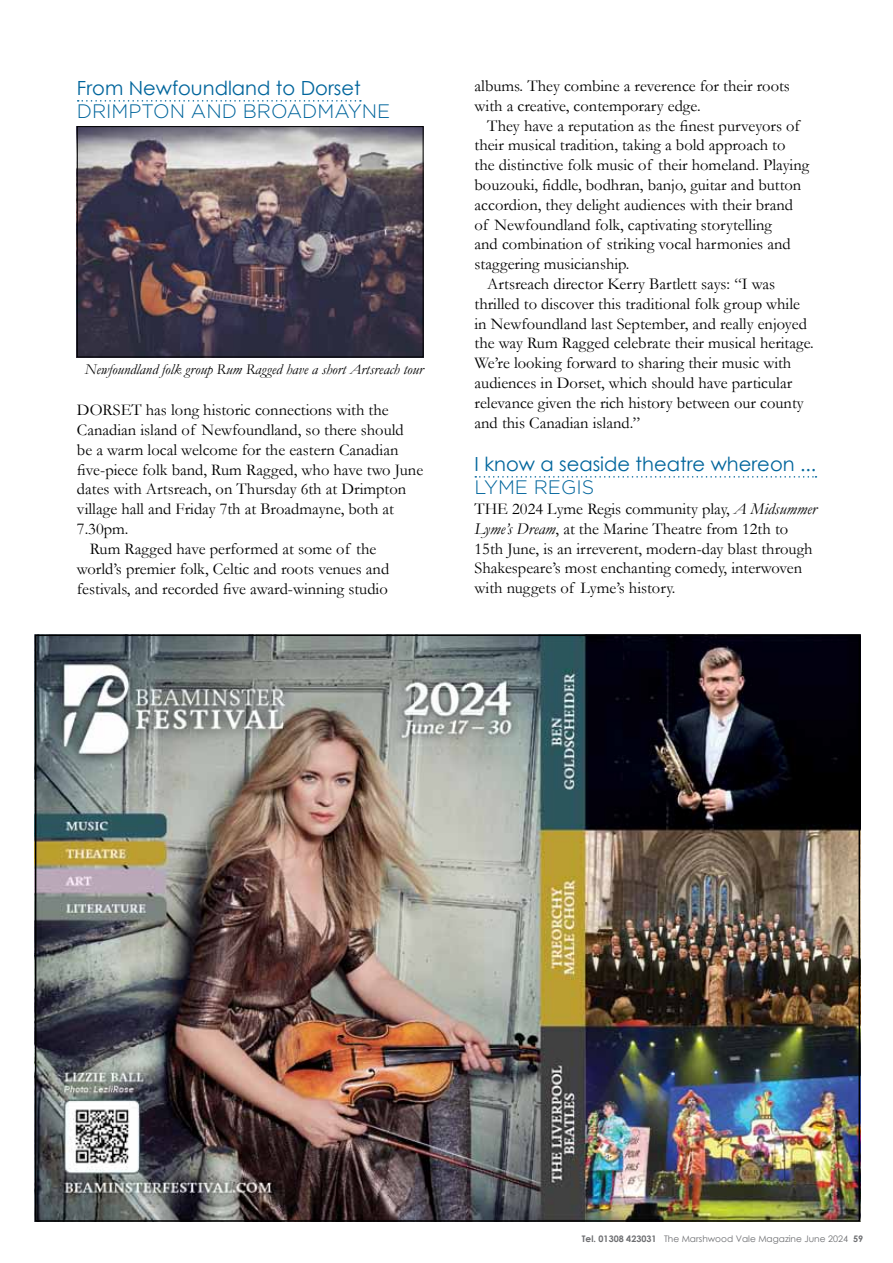
<style>
.page{position:relative;width:893px;height:1263px;background:#fff}
.page>*{position:absolute;margin:0;border:0;box-sizing:border-box;transform-origin:0 0}
.t1{font:19.5px "Century Gothic";color:#00659c}
.t2{font:300 19.5px "Gotham";color:#00659c}
.t3{font:16.5px/19.8px "Garamond";color:#000}
.t4{font:italic 15px "Garamond";color:#000}
.t5{font:9px "Century Gothic";color:#6d6e71}
.s1{font-style:italic}
.s2{font-weight:700}
</style>
<div class="page">
<svg style="left:78px;top:100px;width:283px;height:2px"></svg>
<svg style="left:475px;top:476px;width:341px;height:2px"></svg>
<img style="left:38px;top:637px;width:819px;height:582px">
<img style="left:79px;top:128px;width:342px;height:227px">
<div style="left:77px;top:126px;width:346px;height:231px;border:1px solid #000"></div>
<p class="t1" style="left:77px;top:74px;width:285px">From Newfoundland to Dorset</p>
<p class="t2" style="left:77px;top:99px;width:315px">DRIMPTON AND BROADMAYNE</p>
<p class="t4" style="left:85px;top:359px;width:340px">Newfoundland folk group Rum Ragged have a short Artsreach tour</p>
<p class="t3" style="left:77px;top:400px;width:313px">DORSET has long historic connections with the</p>
<p class="t3" style="left:77px;top:420px;width:328px">Canadian island of Newfoundland, so there should</p>
<p class="t3" style="left:77px;top:439px;width:323px">be a warm local welcome for the eastern Canadian</p>
<p class="t3" style="left:77px;top:459px;width:348px">five-piece folk band, Rum Ragged, who have two June</p>
<p class="t3" style="left:77px;top:479px;width:331px">dates with Artsreach, on Thursday 6th at Drimpton</p>
<p class="t3" style="left:77px;top:499px;width:319px">village hall and Friday 7th at Broadmayne, both at</p>
<p class="t3" style="left:77px;top:519px;width:53px">7.30pm.</p>
<p class="t3" style="left:90px;top:538px;width:288px">Rum Ragged have performed at some of the</p>
<p class="t3" style="left:77px;top:558px;width:314px">world’s premier folk, Celtic and roots venues and</p>
<p class="t3" style="left:77px;top:578px;width:312px">festivals, and recorded five award-winning studio</p>
<p class="t3" style="left:475px;top:75px;width:317px">albums. They combine a reverence for their roots with a creative, contemporary edge.</p>
<p class="t3" style="left:487px;top:115px;width:314px">They have a reputation as the finest purveyors of</p>
<p class="t3" style="left:475px;top:135px;width:312px">their musical tradition, taking a bold approach to</p>
<p class="t3" style="left:475px;top:155px;width:336px">the distinctive folk music of their homeland. Playing</p>
<p class="t3" style="left:475px;top:174px;width:328px">bouzouki, fiddle, bodhran, banjo, guitar and button</p>
<p class="t3" style="left:475px;top:194px;width:320px">accordion, they delight audiences with their brand</p>
<p class="t3" style="left:475px;top:214px;width:299px">of Newfoundland folk, captivating storytelling</p>
<p class="t3" style="left:475px;top:234px;width:318px">and combination of striking vocal harmonies and</p>
<p class="t3" style="left:475px;top:254px;width:156px">staggering musicianship.</p>
<p class="t3" style="left:487px;top:273px;width:289px">Artsreach director Kerry Bartlett says: “I was</p>
<p class="t3" style="left:475px;top:293px;width:327px">thrilled to discover this traditional folk group while</p>
<p class="t3" style="left:475px;top:313px;width:334px">in Newfoundland last September, and really enjoyed</p>
<p class="t3" style="left:475px;top:333px;width:341px">the way Rum Ragged celebrate their musical heritage.</p>
<p class="t3" style="left:475px;top:353px;width:318px">We’re looking forward to sharing their music with</p>
<p class="t3" style="left:475px;top:372px;width:319px">audiences in Dorset, which should have particular</p>
<p class="t3" style="left:475px;top:392px;width:331px">relevance given the rich history between our county</p>
<p class="t3" style="left:475px;top:412px;width:167px">and this Canadian island.”</p>
<p class="t1" style="left:475px;top:450px;width:343px">I know a seaside theatre whereon ...</p>
<p class="t2" style="left:475px;top:475px;width:121px">LYME REGIS</p>
<p class="t3" style="left:475px;top:498px;width:344px">THE 2024 Lyme Regis community play, <span class="s1">A Midsummer Lyme’s Dream</span>, at the Marine Theatre from 12th to 15th June, is an irreverent, modern-day blast through Shakespeare’s most enchanting comedy, interwoven with nuggets of Lyme’s history.</p>
<p class="t5" style="left:582px;top:1232px;width:283px"><span class="s2">Tel. 01308 423031</span> The Marshwood Vale Magazine June 2024 <span class="s2">59</span></p>
</div>
